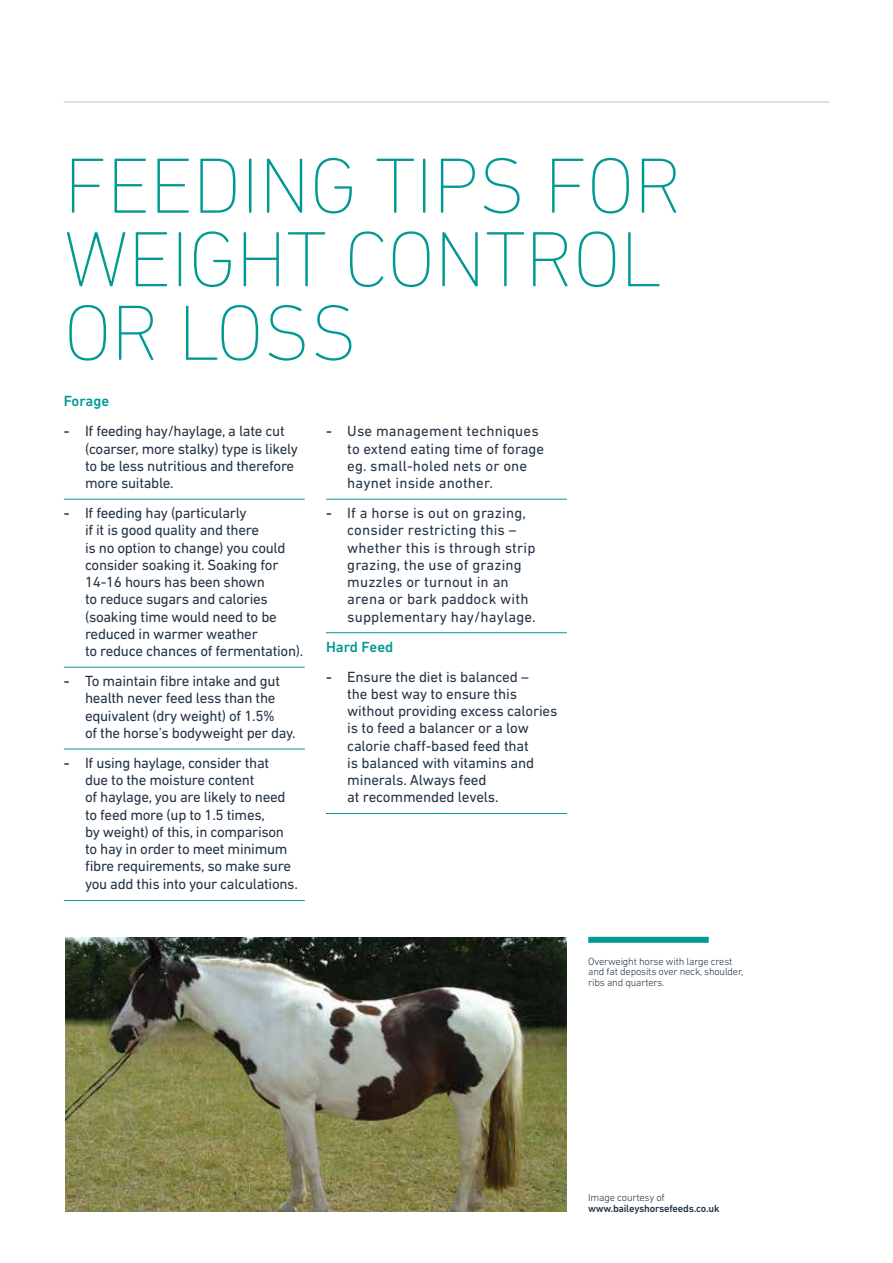
<style>
.page{position:relative;width:893px;height:1263px;background:#fff}
.page>*{position:absolute;margin:0;border:0;box-sizing:border-box;transform-origin:0 0}
.t1{font:200 79.5px/73.5px "DIN Next LT Pro";letter-spacing:-.01em;color:#009994}
.t2{font:15px/17.2px "DIN Next LT Pro";letter-spacing:-.02em;color:#243444}
.t3{font:15px/17.2px "DIN Next LT Pro";letter-spacing:.01em;color:#243444}
.t4{font:500 15px "DIN Next LT Pro";color:#009994}
.t5{font:300 10.5px/10.5px "DIN Next LT Pro";letter-spacing:-.02em;color:#243444}
.t6{font:500 10.5px "DIN Next LT Pro";letter-spacing:-.02em;color:#243444}
.s1{font-weight:500}
</style>
<div class="page">
<hr style="left:64px;top:499px;width:241px;height:1px;background:#009994">
<hr style="left:64px;top:667px;width:241px;height:1px;background:#009994">
<hr style="left:64px;top:749px;width:241px;height:1px;background:#009994">
<hr style="left:64px;top:900px;width:241px;height:1px;background:#009994">
<hr style="left:326px;top:499px;width:241px;height:1px;background:#009994">
<hr style="left:326px;top:632px;width:241px;height:1px;background:#009994">
<hr style="left:326px;top:813px;width:241px;height:1px;background:#009994">
<div style="left:588px;top:937px;width:121px;height:6px;background:#009994"></div>
<img style="left:65px;top:937px;width:502px;height:275px">
<hr style="left:64px;top:102px;width:765px;height:1px;background:#bec3c8">
<h1 class="t1" style="left:64px;top:148px;width:620px">FEEDING TIPS FOR<br>WEIGHT CONTROL<br>OR LOSS</h1>
<p class="t4" style="left:64px;top:392px;width:47px">Forage</p>
<p class="t2" style="left:85px;top:422px;width:215px;text-indent:-21px"><span class="s1">-</span> If feeding hay/haylage, a late cut (coarser, more stalky) type is likely to be less nutritious and therefore more suitable.</p>
<p class="t2" style="left:85px;top:504px;width:220px;text-indent:-21px"><span class="s1">-</span> If feeding hay (particularly<br>if it is good quality and there<br>is no option to change) you could consider soaking it. Soaking for<br>14-16 hours has been shown<br>to reduce sugars and calories (soaking time would need to be reduced in warmer weather<br>to reduce chances of fermentation).</p>
<p class="t2" style="left:85px;top:672px;width:212px;text-indent:-21px"><span class="s1">-</span> To maintain fibre intake and gut health never feed less than the equivalent (dry weight) of 1.5%<br>of the horse’s bodyweight per day.</p>
<p class="t2" style="left:85px;top:754px;width:214px;text-indent:-21px"><span class="s1">-</span> If using haylage, consider that<br>due to the moisture content<br>of haylage, you are likely to need to feed more (up to 1.5 times,<br>by weight) of this, in comparison to hay in order to meet minimum fibre requirements, so make sure you add this into your calculations.</p>
<p class="t3" style="left:347px;top:422px;width:198px;text-indent:-21px"><span class="s1">-</span> Use management techniques to extend eating time of forage eg. small-holed nets or one haynet inside another.</p>
<p class="t3" style="left:347px;top:504px;width:190px;text-indent:-21px"><span class="s1">-</span> If a horse is out on grazing, consider restricting this – whether this is through strip grazing, the use of grazing muzzles or turnout in an arena or bark paddock with supplementary hay/haylage.</p>
<p class="t4" style="left:326px;top:638px;width:69px">Hard Feed</p>
<p class="t2" style="left:347px;top:668px;width:212px;text-indent:-21px"><span class="s1">-</span> Ensure the diet is balanced –<br>the best way to ensure this without providing excess calories is to feed a balancer or a low calorie chaff-based feed that<br>is balanced with vitamins and minerals. Always feed<br>at recommended levels.</p>
<p class="t5" style="left:588px;top:956px;width:157px">Overweight horse with large crest and fat deposits over neck, shoulder, ribs and quarters.</p>
<p class="t5" style="left:588px;top:1192px;width:78px">Image courtesy of</p>
<p class="t6" style="left:588px;top:1202px;width:133px">www.baileyshorsefeeds.co.uk</p>
</div>
